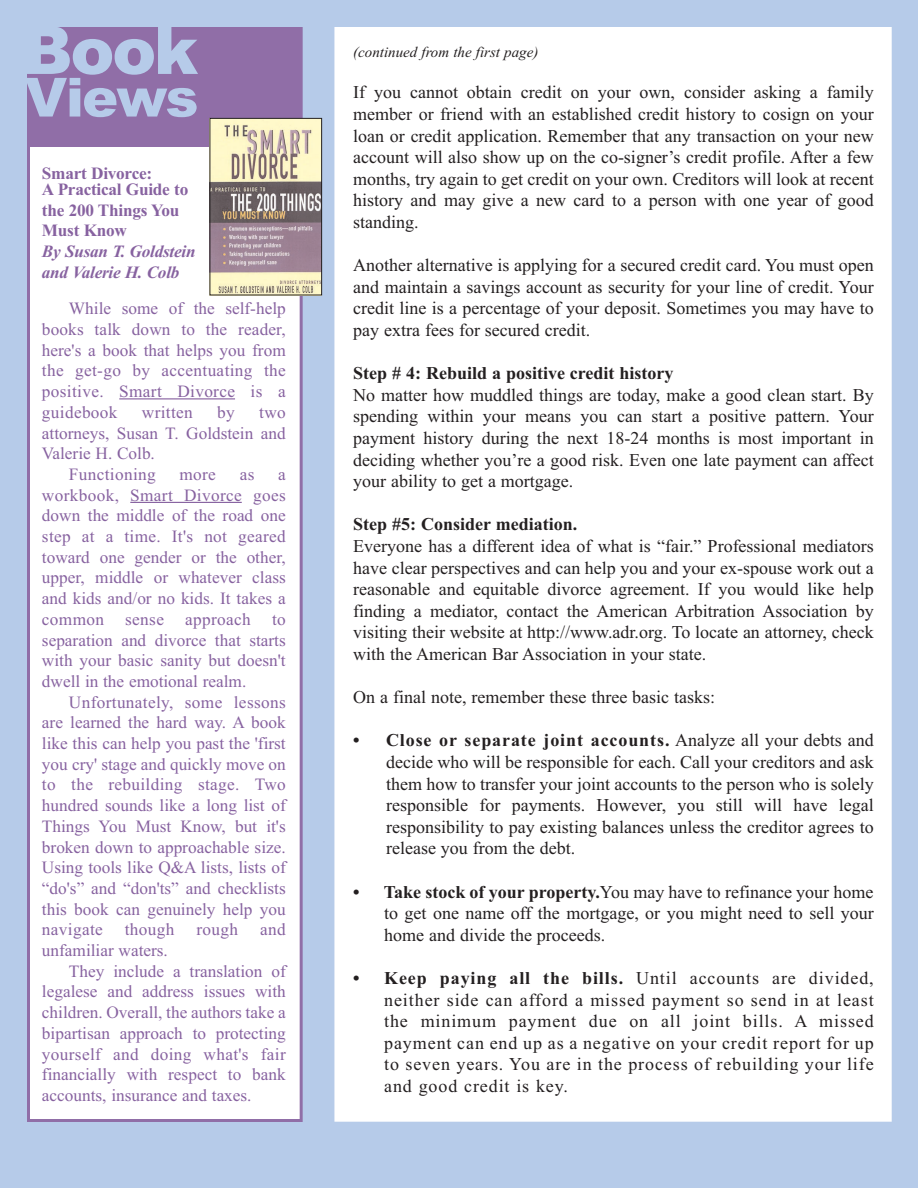
<style>
.page{position:relative;width:918px;height:1188px;background:#b6cbe9}
.page>*{position:absolute;margin:0;border:0;box-sizing:border-box;transform-origin:0 0}
.t1{font:900 66px "Arial";color:#b6cbe9}
.t2{font:900 54px "Arial";letter-spacing:-.035em;color:#b6cbe9}
.t3{font:18px/21.6px "Times New Roman";color:#231f20;text-align:justify}
.t4{font:700 18px "Times New Roman";color:#231f20}
.t5{font:17.25px/20.7px "Times New Roman";color:#8762a0;text-align:justify}
.t6{font:700 17.25px/15.8px "Times New Roman";letter-spacing:-.015em;color:#8762a0}
.t7{font:17.25px "Times New Roman";letter-spacing:.02em;color:#8762a0}
.t8{font:italic 700 17.25px/20.7px "Times New Roman";letter-spacing:-.015em;color:#8762a0}
.t9{font:italic 15px "Times New Roman";color:#231f20}
.s1{font-weight:700}
</style>
<div class="page">
<div style="left:28px;top:28px;width:273px;height:1092px;background:#fff"></div>
<div style="left:27px;top:27px;width:276px;height:1095px;border:3px solid #906ea7"></div>
<div style="left:28px;top:27px;width:272px;height:119px;background:#906ea7"></div>
<div style="left:337px;top:30px;width:552px;height:1089px;background:#fff"></div>
<div style="left:334px;top:27px;width:558px;height:1095px;border:6px solid #fff"></div>
<hr style="left:119px;top:398px;width:116px;height:1px;background:#8762a0">
<hr style="left:130px;top:502px;width:112px;height:1px;background:#8762a0">
<img style="left:212px;top:120px;width:108px;height:173px">
<div style="left:210px;top:118px;width:112px;height:177px;border:1px solid #231f20"></div>
<h1 class="t1" style="left:21px;top:27px;width:178px">Book</h1>
<h2 class="t2" style="left:25px;top:78px;width:175px">Views</h2>
<p class="t6" style="left:42px;top:167px;width:148px">Smart Divorce:<br>A Practical Guide to</p>
<p class="t6" style="left:42px;top:201px;width:139px;line-height:20.7px">the 200 Things You<br>Must Know</p>
<p class="t8" style="left:42px;top:243px;width:155px">By Susan T. Goldstein and Valerie H. Colb</p>
<p class="t5" style="left:42px;top:300px;width:245px;text-indent:27px">While some of the self-help books talk down to the reader, here's a book that helps you from the get-go by accentuating the positive. Smart Divorce is a guidebook</p>
<p class="t7" style="left:142px;top:406px;width:52px">written</p>
<p class="t5" style="left:217px;top:403px;width:19px">by</p>
<p class="t5" style="left:259px;top:403px;width:28px">two</p>
<p class="t5" style="left:42px;top:424px;width:245px">attorneys, Susan T. Goldstein and</p>
<p class="t5" style="left:42px;top:445px;width:114px">Valerie H. Colb.</p>
<p class="t7" style="left:69px;top:468px;width:88px">Functioning</p>
<p class="t5" style="left:180px;top:466px;width:38px">more</p>
<p class="t5" style="left:240px;top:466px;width:16px">as</p>
<p class="t5" style="left:42px;top:466px;width:245px;text-indent:236px">a workbook, Smart Divorce goes down the middle of the road one step at a time. It's not geared toward one gender or the other, upper, middle or whatever class and kids and/or no kids. It takes a common sense approach to separation and divorce that starts with your basic sanity but doesn't dwell in the emotional realm.</p>
<p class="t5" style="left:42px;top:693px;width:245px;text-indent:27px">Unfortunately, some lessons are learned the hard way. A book like this can help you past the 'first you cry' stage and quickly move on to the rebuilding stage. Two hundred sounds like a long list of Things You Must Know, but it's broken down to approachable size.<br>Using tools like Q&amp;A lists, lists of “do's” and “don'ts” and checklists this book can genuinely help you navigate</p>
<p class="t5" style="left:125px;top:921px;width:51px">though</p>
<p class="t5" style="left:197px;top:921px;width:43px">rough</p>
<p class="t5" style="left:260px;top:921px;width:27px">and</p>
<p class="t5" style="left:42px;top:942px;width:127px">unfamiliar waters.</p>
<p class="t5" style="left:69px;top:962px;width:218px">They include a translation of</p>
<p class="t5" style="left:42px;top:983px;width:245px">legalese and address issues with</p>
<p class="t5" style="left:42px;top:1004px;width:245px">children. Overall, the authors take a</p>
<p class="t5" style="left:42px;top:1024px;width:245px">bipartisan approach to protecting</p>
<p class="t7" style="left:42px;top:1048px;width:245px">yourself and doing what's fair</p>
<p class="t5" style="left:42px;top:1066px;width:245px">financially with respect to bank</p>
<p class="t5" style="left:42px;top:1087px;width:211px">accounts, insurance and taxes.</p>
<p class="t9" style="left:353px;top:46px;width:187px">(continued from the first page)</p>
<p class="t3" style="left:353px;top:83px;width:522px">If you cannot obtain credit on your own, consider asking a family member or friend with an established credit history to cosign on your loan or credit application. Remember that any transaction on your new account will also show up on the co-signer’s credit profile. After a few months, try again to get credit on your own. Creditors will look at recent history and may give a new card to a person with one year of good standing.</p>
<p class="t3" style="left:353px;top:256px;width:522px">Another alternative is applying for a secured credit card. You must open and maintain a savings account as security for your line of credit. Your credit line is a percentage of your deposit. Sometimes you may have to pay extra fees for secured credit.</p>
<p class="t4" style="left:353px;top:367px;width:322px">Step # 4: Rebuild a positive credit history</p>
<p class="t3" style="left:353px;top:386px;width:522px">No matter how muddled things are today, make a good clean start. By spending within your means you can start a positive pattern. Your payment history during the next 18-24 months is most important in deciding whether you’re a good risk. Even one late payment can affect your ability to get a mortgage.</p>
<p class="t4" style="left:353px;top:518px;width:226px">Step #5: Consider mediation.</p>
<p class="t3" style="left:353px;top:537px;width:522px">Everyone has a different idea of what is “fair.” Professional mediators have clear perspectives and can help you and your ex-spouse work out a reasonable and equitable divorce agreement. If you would like help finding a mediator, contact the American Arbitration Association by visiting their website at http://www.adr.org. To locate an attorney, check with the American Bar Association in your state.</p>
<p class="t3" style="left:353px;top:688px;width:364px">On a final note, remember these three basic tasks:</p>
<p class="t3" style="left:386px;top:731px;width:489px;text-indent:-33px"><span class="s1">• Close or separate joint accounts.</span> Analyze all your debts and decide who will be responsible for each. Call your creditors and ask them how to transfer your joint accounts to the person who is solely responsible for payments. However, you still will have legal responsibility to pay existing balances unless the creditor agrees to release you from the debt.</p>
<p class="t3" style="left:384px;top:882px;width:491px;text-indent:-31px"><span class="s1">• Take stock of your property.</span>You may have to refinance your home to get one name off the mortgage, or you might need to sell your home and divide the proceeds.</p>
<p class="t3" style="left:384px;top:969px;width:491px;text-indent:-31px"><span class="s1">• Keep paying all the bills.</span> Until accounts are divided, neither side can afford a missed payment so send in at least the minimum payment due on all joint bills. A missed payment can end up as a negative on your credit report for up to seven years. You are in the process of rebuilding your life and good credit is key.</p>
</div>
